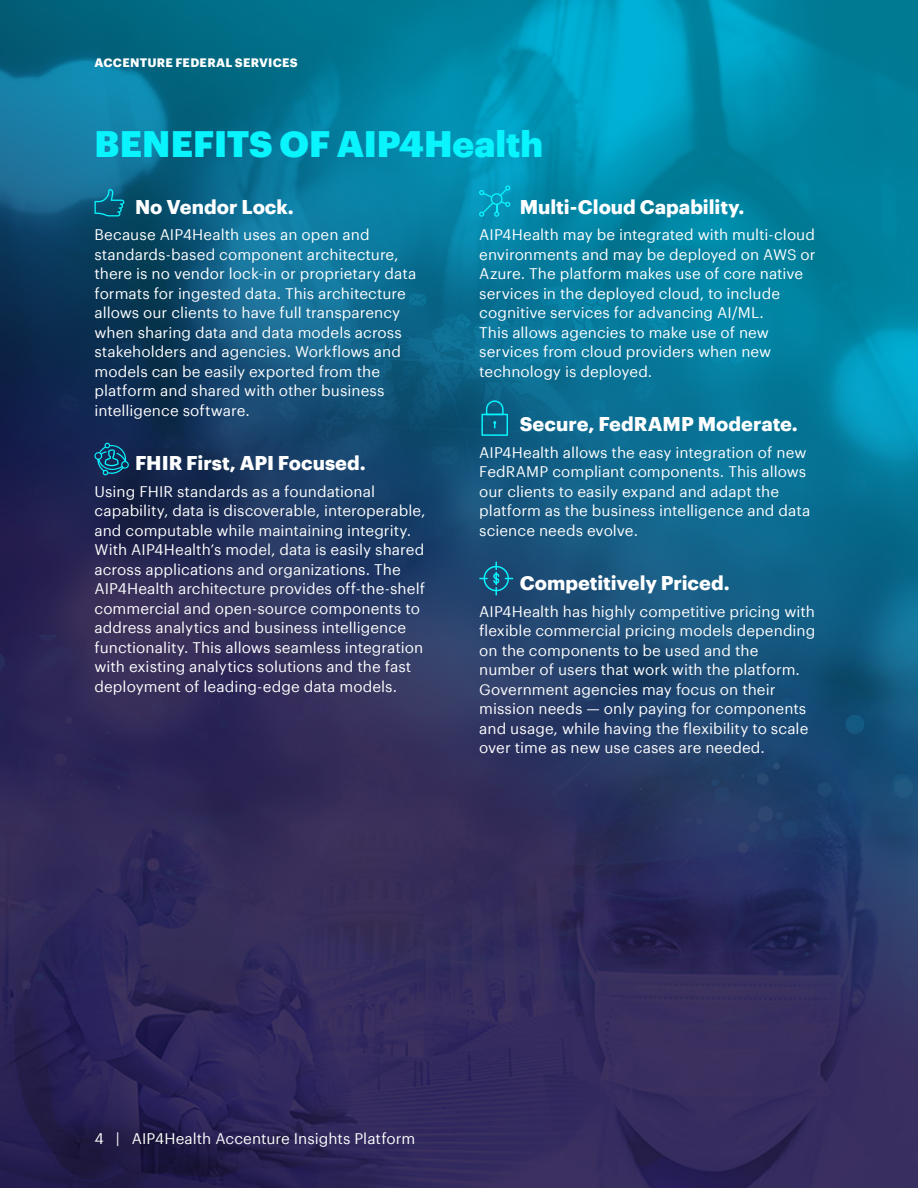
<style>
.page{position:relative;width:918px;height:1188px;background:#fff}
.page>*{position:absolute;margin:0;border:0;box-sizing:border-box;transform-origin:0 0}
.Header_Level_2{font:900 36px "Graphik";color:#0af4fe}
.Header_Level_3{font:700 19.5px "Graphik";color:#fff}
.BODY{font:700 19.5px "Graphik";letter-spacing:-.005em;color:#fff}
.BODY-2{font:15px/19.5px "Graphik";letter-spacing:.005em;color:#fff}
.Header_Level_2-2{font:15px "Graphik";color:#fff}
.t1{font:700 12px "Graphik";letter-spacing:.02em;color:#fff}
</style>
<div class="page">
<img style="left:0;top:0;width:918px;height:1188px">
<svg style="left:479px;top:562px;width:34px;height:34px"></svg>
<svg style="left:481px;top:400px;width:27px;height:36px"></svg>
<svg style="left:479px;top:185px;width:31px;height:32px"></svg>
<svg style="left:94px;top:443px;width:35px;height:32px"></svg>
<svg style="left:94px;top:189px;width:30px;height:27px"></svg>
<p class="t1" style="left:95px;top:53px;width:205px">ACCENTURE FEDERAL SERVICES</p>
<p class="Header_Level_2" style="left:95px;top:116px;width:450px">BENEFITS OF AIP4Health</p>
<p class="Header_Level_3" style="left:135px;top:192px;width:160px">No Vendor Lock.</p>
<p class="BODY-2" style="left:94px;top:224px;width:323px">Because AIP4Health uses an open and standards-based component architecture, there is no vendor lock-in or proprietary data formats for ingested data. This architecture allows our clients to have full transparency when sharing data and data models across stakeholders and agencies. Workflows and models can be easily exported from the platform and shared with other business intelligence software.</p>
<p class="Header_Level_3" style="left:135px;top:448px;width:232px">FHIR First, API Focused.</p>
<p class="BODY-2" style="left:94px;top:480px;width:332px">Using FHIR standards as a foundational capability, data is discoverable, interoperable, and computable while maintaining integrity.<br>With AIP4Health’s model, data is easily shared across applications and organizations. The AIP4Health architecture provides off-the-shelf commercial and open-source components to address analytics and business intelligence functionality. This allows seamless integration with existing analytics solutions and the fast deployment of leading-edge data models.</p>
<p class="Header_Level_3" style="left:520px;top:192px;width:226px">Multi-Cloud Capability.</p>
<p class="BODY-2" style="left:479px;top:224px;width:338px">AIP4Health may be integrated with multi-cloud environments and may be deployed on AWS or Azure. The platform makes use of core native services in the deployed cloud, to include cognitive services for advancing AI/ML.<br>This allows agencies to make use of new services from cloud providers when new technology is deployed.</p>
<p class="Header_Level_3" style="left:520px;top:409px;width:280px">Secure, FedRAMP Moderate.</p>
<p class="BODY-2" style="left:479px;top:441px;width:333px">AIP4Health allows the easy integration of new FedRAMP compliant components. This allows our clients to easily expand and adapt the platform as the business intelligence and data science needs evolve.</p>
<p class="BODY" style="left:520px;top:568px;width:211px">Competitively Priced.</p>
<p class="BODY-2" style="left:479px;top:600px;width:338px">AIP4Health has highly competitive pricing with flexible commercial pricing models depending on the components to be used and the number of users that work with the platform.<br>Government agencies may focus on their mission needs — only paying for components and usage, while having the flexibility to scale over time as new use cases are needed.</p>
<p class="Header_Level_2-2" style="left:94px;top:1127px;width:322px">4 | AIP4Health Accenture Insights Platform</p>
</div>
